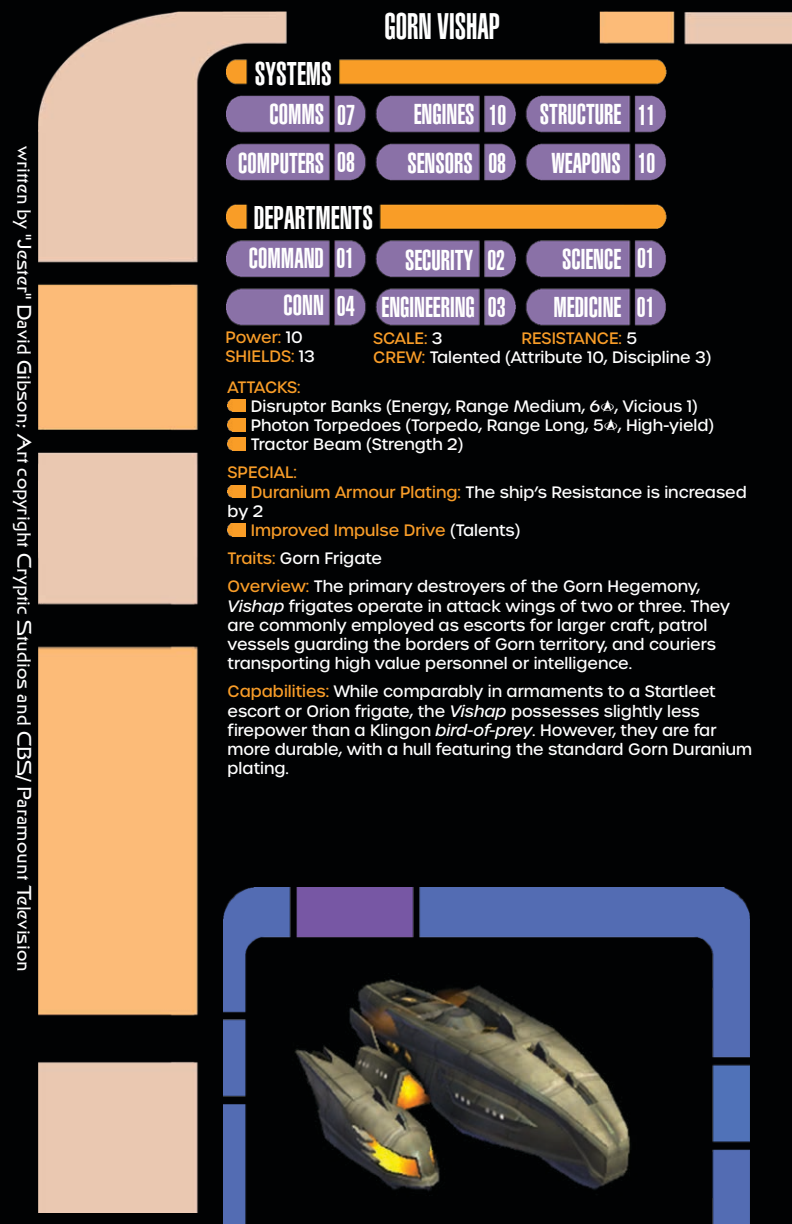
<style>
.page{position:relative;width:792px;height:1224px;background:#010203}
.page>*{position:absolute;margin:0;border:0;box-sizing:border-box;transform-origin:0 0}
.Species{font:ultra-condensed 36px "Context Ultra Condensed S Si";color:#fff;scale:.95 1}
.t1{font:ultra-condensed 32px "Context Ultra Condensed S Si";color:#fff}
.Numbers{font:ultra-condensed 28px/48.6px "Context Ultra Condensed S Si";color:#fff;text-align:right}
.Numbers-2{font:ultra-condensed 28px "Context Ultra Condensed S Si";color:#fff;scale:.95 1}
.t2{font:20px "Final Frontier";color:#fff}
.t3{font:500 16px/19.2px "Urbane";color:#fff}
.t4{font:500 16px "Urbane";color:#f99d28}
.t5{font:500 16px "Urbane";letter-spacing:-.025em;color:#f99d28}
.s1{color:#fff}
.s2{color:#f99d28}
.s3{font-family:"Trekbats";font-weight:400}
.s4{font-style:italic}
</style>
<div class="page">
<img style="left:39px;top:12px;width:753px;height:1200px">
<img style="left:227px;top:48px;width:508px;height:284px">
<img style="left:224px;top:887px;width:526px;height:337px">
<img style="left:228px;top:400px;width:17px;height:12px">
<img style="left:228px;top:419px;width:17px;height:12px">
<img style="left:228px;top:438px;width:17px;height:12px">
<img style="left:228px;top:485px;width:17px;height:13px">
<img style="left:228px;top:524px;width:17px;height:12px">
<img style="left:253px;top:950px;width:453px;height:274px">
<p class="t2" style="left:34px;top:146px;width:827px;rotate:90deg">written by "Jester" David Gibson; Art copyright Cryptic Studios and CBS/ Paramount Television</p>
<h2 class="t1" style="left:255px;top:56px;width:78px">SYSTEMS</h2>
<h3 class="Numbers" style="left:238px;top:90px;width:88px">COMMS<br>COMPUTERS</h3>
<p class="Numbers-2" style="left:337px;top:99px;width:20px">07</p>
<p class="Numbers-2" style="left:337px;top:146px;width:20px">08</p>
<p class="Species" style="left:384px;top:6px;width:123px">GORN VISHAP</p>
<h3 class="Numbers" style="left:407px;top:89px;width:69px;line-height:49.4px;text-align:left">ENGINES<br>SENSORS</h3>
<h3 class="Numbers" style="left:540px;top:90px;width:83px">STRUCTURE</h3>
<p class="Numbers-2" style="left:638px;top:99px;width:20px">11</p>
<p class="Numbers-2" style="left:489px;top:99px;width:20px">10</p>
<p class="Numbers-2" style="left:488px;top:147px;width:20px">08</p>
<p class="Numbers-2" style="left:638px;top:147px;width:20px">10</p>
<h3 class="Numbers" style="left:551px;top:138px;width:71px">WEAPONS</h3>
<h2 class="t1" style="left:254px;top:199px;width:121px">DEPARTMENTS</h2>
<p class="Numbers" style="left:249px;top:234px;width:107px;line-height:47.6px;text-align:center">COMMAND 01<br>CONN</p>
<p class="Numbers-2" style="left:337px;top:290px;width:20px">04</p>
<h3 class="Numbers" style="left:382px;top:236px;width:95px;line-height:47px">SECURITY<br>ENGINEERING</h3>
<p class="Numbers-2" style="left:637px;top:242px;width:20px">01</p>
<h3 class="Numbers" style="left:562px;top:235px;width:61px">SCIENCE</h3>
<p class="Numbers-2" style="left:487px;top:244px;width:20px">02</p>
<p class="Numbers-2" style="left:488px;top:291px;width:20px">03</p>
<p class="Numbers-2" style="left:637px;top:291px;width:20px">01</p>
<h3 class="Numbers" style="left:553px;top:282px;width:69px">MEDICINE</h3>
<p class="t4" style="left:226px;top:327px;width:79px">Power: <span class="s1">10</span></p>
<p class="t4" style="left:226px;top:346px;width:91px">SHIELDS: <span class="s1">13</span></p>
<p class="t4" style="left:373px;top:328px;width:71px">SCALE: <span class="s1">3</span></p>
<p class="t3" style="left:373px;top:348px;width:340px"><span class="s2">CREW:</span> Talented (Attribute 10, Discipline 3)</p>
<p class="t4" style="left:522px;top:328px;width:117px">RESISTANCE: <span class="s1">5</span></p>
<p class="t5" style="left:228px;top:376px;width:75px">ATTACKS:</p>
<p class="t3" style="left:251px;top:396px;width:448px">Disruptor Banks (Energy, Range Medium, 6<span class="s3">A</span>, Vicious 1)</p>
<p class="t3" style="left:251px;top:416px;width:465px">Photon Torpedoes (Torpedo, Range Long, 5<span class="s3">A</span>, High-yield)</p>
<p class="t3" style="left:251px;top:435px;width:214px">Tractor Beam (Strength 2)</p>
<p class="t4" style="left:228px;top:462px;width:71px">SPECIAL:</p>
<p class="t3" style="left:228px;top:482px;width:521px;text-indent:23px"><span class="s2">Duranium Armour Plating:</span> The ship’s Resistance is increased by 2</p>
<p class="t4" style="left:251px;top:520px;width:271px">Improved Impulse Drive <span class="s1">(Talents)</span></p>
<p class="t3" style="left:228px;top:549px;width:156px"><span class="s2">Traits:</span> Gorn Frigate</p>
<p class="t3" style="left:228px;top:577px;width:504px"><span class="s2">Overview:</span> The primary destroyers of the Gorn Hegemony, <span class="s4">Vishap</span> frigates operate in attack wings of two or three. They are commonly employed as escorts for larger craft, patrol vessels guarding the borders of Gorn territory, and couriers transporting high value personnel or intelligence.</p>
<p class="t3" style="left:228px;top:682px;width:526px"><span class="s2">Capabilities:</span> While comparably in armaments to a Startleet escort or Orion frigate, the <span class="s4">Vishap</span> possesses slightly less firepower than a Klingon <span class="s4">bird-of-prey</span>. However, they are far more durable, with a hull featuring the standard Gorn Duranium plating.</p>
</div>
